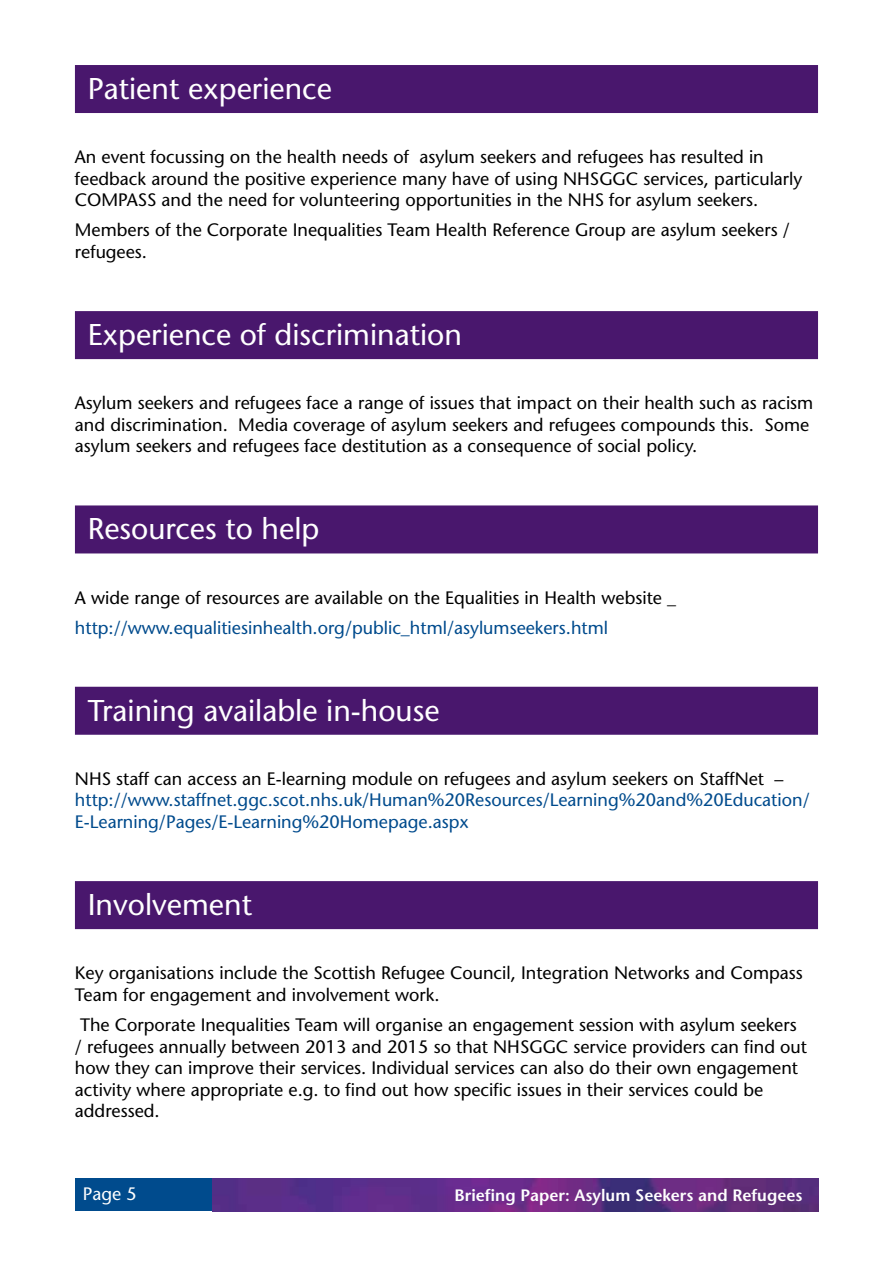
<style>
.page{position:relative;width:893px;height:1263px;background:#fff}
.page>*{position:absolute;margin:0;border:0;box-sizing:border-box;transform-origin:0 0}
.t1{font:30px "Stone Sans";color:#fff}
.t2{font:18px/21.6px "Stone Sans";color:#000}
.t3{font:18px/21.6px "Stone Sans";color:#004b8d}
.t4{font:18px "Stone Sans";color:#fff}
.t5{font:600 16.5px "Stone Sans";color:#fff}
</style>
<div class="page">
<div style="left:75px;top:1178px;width:138px;height:33px;background:#004b8d"></div>
<img style="left:213px;top:1178px;width:605px;height:33px">
<div style="left:75px;top:65px;width:743px;height:48px;background:#49176d"></div>
<div style="left:75px;top:311px;width:743px;height:48px;background:#49176d"></div>
<div style="left:75px;top:505px;width:743px;height:48px;background:#49176d"></div>
<div style="left:75px;top:687px;width:743px;height:48px;background:#49176d"></div>
<div style="left:75px;top:881px;width:743px;height:48px;background:#49176d"></div>
<h1 class="t1" style="left:88px;top:71px;width:246px">Patient experience</h1>
<p class="t2" style="left:75px;top:146px;width:729px">An event focussing on the health needs of asylum seekers and refugees has resulted in feedback around the positive experience many have of using NHSGGC services, particularly<br>COMPASS and the need for volunteering opportunities in the NHS for asylum seekers.</p>
<p class="t2" style="left:75px;top:219px;width:716px">Members of the Corporate Inequalities Team Health Reference Group are asylum seekers / refugees.</p>
<h1 class="t1" style="left:88px;top:317px;width:376px">Experience of discrimination</h1>
<p class="t2" style="left:75px;top:392px;width:740px">Asylum seekers and refugees face a range of issues that impact on their health such as racism and discrimination. Media coverage of asylum seekers and refugees compounds this. Some asylum seekers and refugees face destitution as a consequence of social policy.</p>
<h1 class="t1" style="left:88px;top:511px;width:233px">Resources to help</h1>
<p class="t2" style="left:75px;top:587px;width:603px">A wide range of resources are available on the Equalities in Health website _</p>
<p class="t3" style="left:75px;top:617px;width:535px">http://www.equalitiesinhealth.org/public_html/asylumseekers.html</p>
<h1 class="t1" style="left:88px;top:692px;width:353px">Training available in-house</h1>
<p class="t2" style="left:75px;top:768px;width:710px">NHS staff can access an E-learning module on refugees and asylum seekers on StaffNet –</p>
<p class="t3" style="left:75px;top:789px;width:736px">http://www.staffnet.ggc.scot.nhs.uk/Human%20Resources/Learning%20and%20Education/<br>E-Learning/Pages/E-Learning%20Homepage.aspx</p>
<h1 class="t1" style="left:88px;top:887px;width:166px">Involvement</h1>
<p class="t2" style="left:75px;top:962px;width:729px">Key organisations include the Scottish Refugee Council, Integration Networks and Compass<br>Team for engagement and involvement work.</p>
<p class="t2" style="left:75px;top:1014px;width:734px">The Corporate Inequalities Team will organise an engagement session with asylum seekers<br>/ refugees annually between 2013 and 2015 so that NHSGGC service providers can find out how they can improve their services. Individual services can also do their own engagement activity where appropriate e.g. to find out how specific issues in their services could be addressed.</p>
<p class="t4" style="left:83px;top:1183px;width:55px">Page 5</p>
<p class="t5" style="left:455px;top:1185px;width:349px">Briefing Paper: Asylum Seekers and Refugees</p>
</div>
